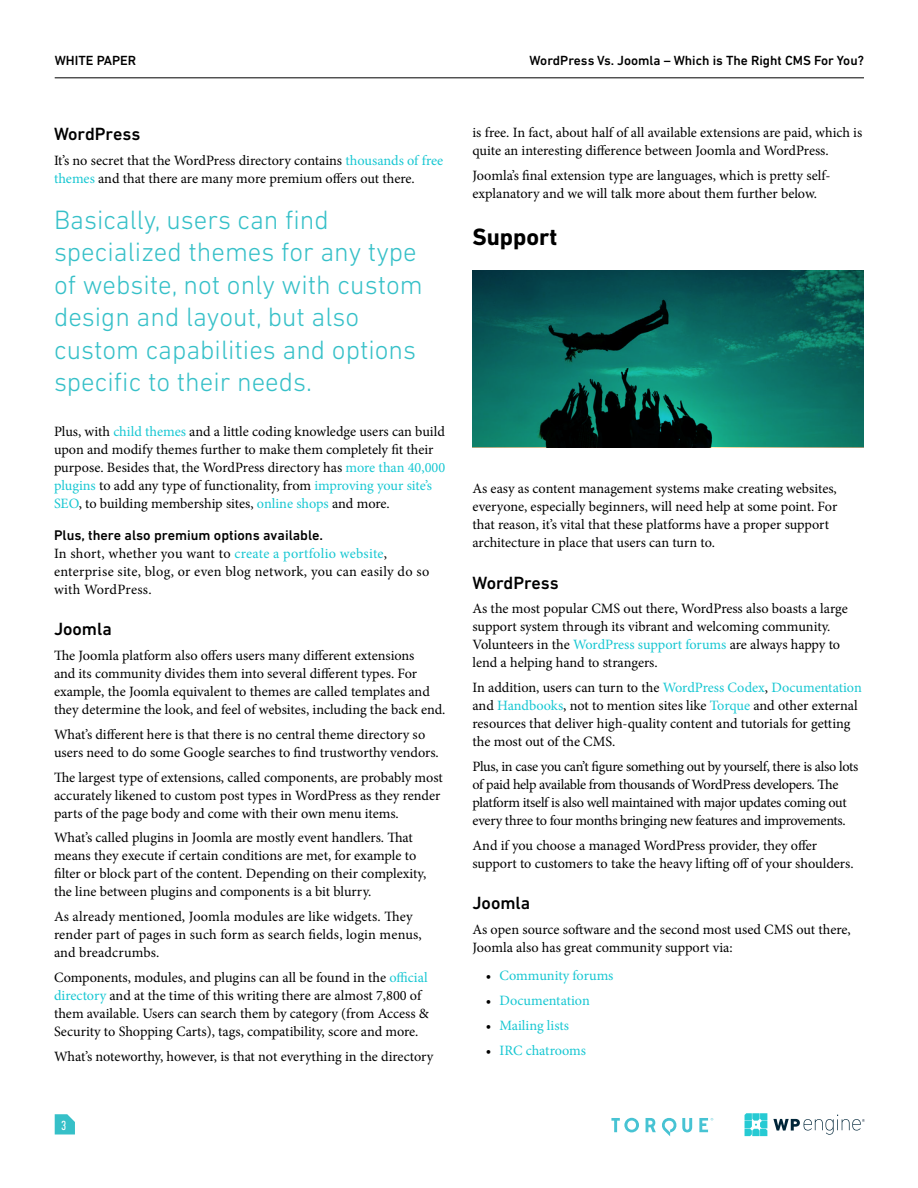
<style>
.page{position:relative;width:918px;height:1188px;background:#fff}
.page>*{position:absolute;margin:0;border:0;box-sizing:border-box;transform-origin:0 0}
.t1{font:300 27px/32.4px "DIN Next LT Pro";color:#36c0c8}
.t2{font:700 24px "DIN Next LT Pro";color:#000}
.t3{font:500 18px "DIN Next LT Pro";color:#000}
.t4{font:14.25px/18px "Minion Pro";letter-spacing:-.005em;color:#000}
.t5{font:14.25px/18px "Minion Pro";letter-spacing:-.025em;color:#000}
.t6{font:14.25px/18px "Minion Pro";letter-spacing:.015em;color:#000}
.t7{font:14.25px "Minion Pro";color:#17c7d2}
.t8{font:500 14.25px "DIN Next LT Pro";color:#000}
.t9{font:500 13.5px "DIN Next LT Pro";color:#000}
.t10{font:condensed 13.5px "DIN Next LT Pro";color:#fff}
.s1{color:#17c7d2}
.s2{color:#000}
</style>
<div class="page">
<svg style="left:55px;top:1114px;width:20px;height:20px"></svg>
<svg style="left:745px;top:1113px;width:22px;height:23px"></svg>
<svg style="left:773px;top:1115px;width:92px;height:20px"></svg>
<hr style="left:55px;top:78px;width:809px;height:1px;background:#000">
<svg style="left:611px;top:1118px;width:28px;height:14px"></svg>
<svg style="left:646px;top:1118px;width:46px;height:18px"></svg>
<svg style="left:699px;top:1118px;width:14px;height:14px"></svg>
<svg style="left:472px;top:271px;width:392px;height:176px;background:#0a6058"></svg>
<p class="t9" style="left:55px;top:52px;width:83px">WHITE PAPER</p>
<p class="t9" style="left:530px;top:52px;width:336px">WordPress Vs. Joomla – Which is The Right CMS For You?</p>
<p class="t3" style="left:54px;top:124px;width:88px">WordPress</p>
<p class="t4" style="left:54px;top:152px;width:391px">It’s no secret that the WordPress directory contains <span class="s1">thousands of free themes</span> and that there are many more premium offers out there.</p>
<h1 class="t1" style="left:54px;top:203px;width:370px">Basically, users can find specialized themes for any type of website, not only with custom design and layout, but also custom capabilities and options specific to their needs.</h1>
<p class="t4" style="left:54px;top:423px;width:393px">Plus, with <span class="s1">child themes</span> and a little coding knowledge users can build upon and modify themes further to make them completely fit their purpose. Besides that, the WordPress directory has <span class="s1">more than 40,000 plugins</span> to add any type of functionality, from <span class="s1">improving your site’s SEO</span>, to building membership sites, <span class="s1">online shops</span> and more.</p>
<p class="t8" style="left:54px;top:526px;width:271px">Plus, there also premium options available.</p>
<p class="t6" style="left:54px;top:544px;width:377px">In short, whether you want to <span class="s1">create a portfolio website</span>, enterprise site, blog, or even blog network, you can easily do so with WordPress.</p>
<p class="t3" style="left:54px;top:619px;width:59px">Joomla</p>
<p class="t4" style="left:54px;top:647px;width:393px">The Joomla platform also offers users many different extensions<br>and its community divides them into several different types. For example, the Joomla equivalent to themes are called templates and they determine the look, and feel of websites, including the back end.</p>
<p class="t4" style="left:54px;top:725px;width:386px">What’s different here is that there is no central theme directory so users need to do some Google searches to find trustworthy vendors.</p>
<p class="t4" style="left:54px;top:768px;width:391px">The largest type of extensions, called components, are probably most accurately likened to custom post types in WordPress as they render parts of the page body and come with their own menu items.</p>
<p class="t4" style="left:54px;top:829px;width:374px">What’s called plugins in Joomla are mostly event handlers. That means they execute if certain conditions are met, for example to filter or block part of the content. Depending on their complexity, the line between plugins and components is a bit blurry.</p>
<p class="t4" style="left:54px;top:908px;width:369px">As already mentioned, Joomla modules are like widgets. They render part of pages in such form as search fields, login menus, and breadcrumbs.</p>
<p class="t4" style="left:54px;top:968px;width:377px">Components, modules, and plugins can all be found in the <span class="s1">official directory</span> and at the time of this writing there are almost 7,800 of them available. Users can search them by category (from Access &amp; Security to Shopping Carts), tags, compatibility, score and more.</p>
<p class="t4" style="left:54px;top:1047px;width:381px">What’s noteworthy, however, is that not everything in the directory</p>
<p class="t10" style="left:61px;top:1117px;width:7px">3</p>
<p class="t4" style="left:472px;top:124px;width:391px">is free. In fact, about half of all available extensions are paid, which is quite an interesting difference between Joomla and WordPress.</p>
<p class="t4" style="left:472px;top:167px;width:360px">Joomla’s final extension type are languages, which is pretty self&shy;explanatory and we will talk more about them further below.</p>
<h2 class="t2" style="left:472px;top:223px;width:86px">Support</h2>
<p class="t4" style="left:472px;top:479px;width:366px">As easy as content management systems make creating websites, everyone, especially beginners, will need help at some point. For that reason, it’s vital that these platforms have a proper support architecture in place that users can turn to.</p>
<p class="t3" style="left:472px;top:572px;width:88px">WordPress</p>
<p class="t4" style="left:472px;top:600px;width:377px">As the most popular CMS out there, WordPress also boasts a large support system through its vibrant and welcoming community.<br>Volunteers in the <span class="s1">WordPress support forums</span> are always happy to lend a helping hand to strangers.</p>
<p class="t4" style="left:472px;top:679px;width:391px">In addition, users can turn to the <span class="s1">WordPress Codex</span>, <span class="s1">Documentation </span>and <span class="s1">Handbooks</span>, not to mention sites like <span class="s1">Torque</span> and other external resources that deliver high-quality content and tutorials for getting the most out of the CMS.</p>
<p class="t5" style="left:472px;top:757px;width:388px">Plus, in case you can’t figure something out by yourself, there is also lots of paid help available from thousands of WordPress developers. The platform itself is also well maintained with major updates coming out every three to four months bringing new features and improvements.</p>
<p class="t4" style="left:472px;top:836px;width:383px">And if you choose a managed WordPress provider, they offer support to customers to take the heavy lifting off of your shoulders.</p>
<p class="t3" style="left:472px;top:893px;width:59px">Joomla</p>
<p class="t4" style="left:472px;top:921px;width:380px">As open source software and the second most used CMS out there,<br>Joomla also has great community support via:</p>
<p class="t7" style="left:486px;top:966px;width:129px"><span class="s2">•</span> Community forums</p>
<p class="t7" style="left:486px;top:991px;width:105px"><span class="s2">•</span> Documentation</p>
<p class="t7" style="left:486px;top:1016px;width:85px"><span class="s2">•</span> Mailing lists</p>
<p class="t7" style="left:486px;top:1041px;width:102px"><span class="s2">•</span> IRC chatrooms</p>
</div>
